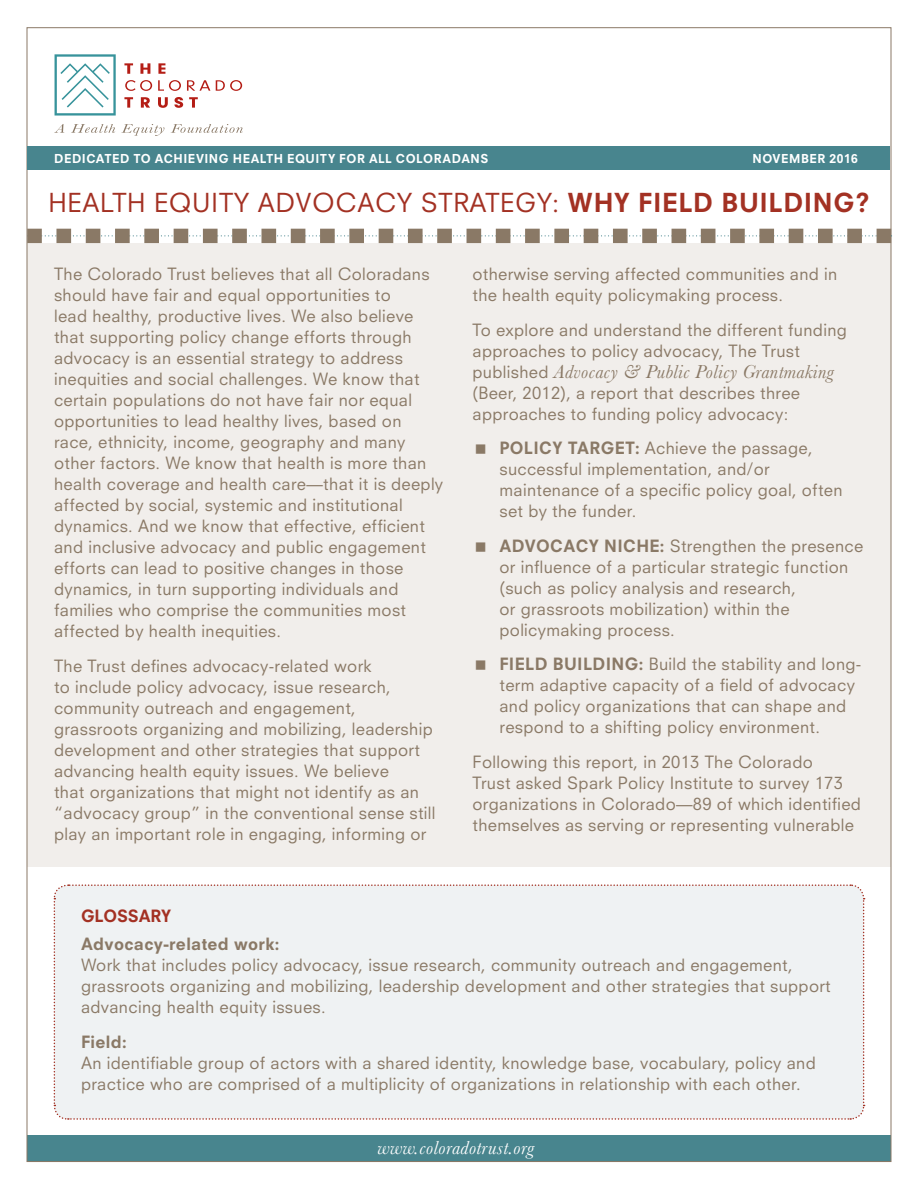
<style>
.page{position:relative;width:918px;height:1188px;background:#fff}
.page>*{position:absolute;margin:0;border:0;box-sizing:border-box;transform-origin:0 0}
.t1{font:25.5px "Neuzeit SLT Std";letter-spacing:.025em;color:#a33123}
.t2{font:italic 19.5px "Baskerville";letter-spacing:.02em;color:#8a7966}
.t3{font:italic 19.5px "Baskerville";letter-spacing:.02em;color:#fff}
.t4{font:16.5px/21px "Neuzeit SLT Std";letter-spacing:.02em;color:#8a7966}
.t5{font:800 16.5px "Neuzeit SLT Std";letter-spacing:-.01em;color:#a33123}
.t6{font:800 12px "Neuzeit SLT Std";letter-spacing:.045em;color:#fff}
.s1{font-weight:800}
.s2{font-family:"Neuzeit SLT Std";font-style:normal;font-size:16.5px}
</style>
<div class="page">
<div style="left:27px;top:1135px;width:864px;height:27px;background:#48858e"></div>
<div style="left:27px;top:243px;width:864px;height:623px;background:#f1eeeb"></div>
<svg style="left:124px;top:63px;width:9px;height:11px"></svg>
<svg style="left:140px;top:63px;width:10px;height:11px"></svg>
<svg style="left:158px;top:63px;width:7px;height:11px"></svg>
<svg style="left:125px;top:80px;width:27px;height:11px"></svg>
<svg style="left:158px;top:80px;width:23px;height:11px"></svg>
<svg style="left:187px;top:80px;width:23px;height:11px"></svg>
<svg style="left:216px;top:80px;width:26px;height:11px"></svg>
<svg style="left:124px;top:97px;width:9px;height:11px"></svg>
<svg style="left:141px;top:97px;width:9px;height:11px"></svg>
<svg style="left:158px;top:97px;width:10px;height:11px"></svg>
<svg style="left:174px;top:97px;width:9px;height:11px"></svg>
<svg style="left:189px;top:97px;width:9px;height:11px"></svg>
<svg style="left:55px;top:54px;width:61px;height:62px"></svg>
<svg style="left:54px;top:124px;width:10px;height:9px"></svg>
<svg style="left:71px;top:124px;width:44px;height:9px"></svg>
<svg style="left:121px;top:124px;width:43px;height:12px"></svg>
<svg style="left:171px;top:124px;width:72px;height:9px"></svg>
<div style="left:28px;top:146px;width:862px;height:24px;background:#48858e"></div>
<div style="left:53px;top:884px;width:812px;height:236px;background:#eff2f3"></div>
<svg style="left:27px;top:229px;width:865px;height:14px"></svg>
<p class="t6" style="left:54px;top:151px;width:436px">DEDICATED TO ACHIEVING HEALTH EQUITY FOR ALL COLORADANS</p>
<p class="t6" style="left:753px;top:151px;width:107px">NOVEMBER 2016</p>
<p class="t1" style="left:48px;top:187px;width:823px">HEALTH EQUITY ADVOCACY STRATEGY: <span class="s1">WHY FIELD BUILDING?</span></p>
<p class="t4" style="left:54px;top:264px;width:391px">The Colorado Trust believes that all Coloradans should have fair and equal opportunities to<br>lead healthy, productive lives. We also believe that supporting policy change efforts through advocacy is an essential strategy to address inequities and social challenges. We know that certain populations do not have fair nor equal opportunities to lead healthy lives, based on race, ethnicity, income, geography and many other factors. We know that health is more than health coverage and health care—that it is deeply affected by social, systemic and institutional dynamics. And we know that effective, efficient and inclusive advocacy and public engagement efforts can lead to positive changes in those dynamics, in turn supporting individuals and families who comprise the communities most affected by health inequities.</p>
<p class="t4" style="left:54px;top:655px;width:383px">The Trust defines advocacy-related work<br>to include policy advocacy, issue research, community outreach and engagement, grassroots organizing and mobilizing, leadership development and other strategies that support advancing health equity issues. We believe<br>that organizations that might not identify as an “advocacy group” in the conventional sense still play an important role in engaging, informing or</p>
<p class="t4" style="left:473px;top:264px;width:366px">otherwise serving affected communities and in the health equity policymaking process.</p>
<p class="t4" style="left:473px;top:319px;width:376px">To explore and understand the different funding approaches to policy advocacy, The Trust</p>
<p class="t2" style="left:473px;top:359px;width:363px"><span class="s2">published</span> Advocacy &amp; Public Policy Grantmaking</p>
<p class="t4" style="left:472px;top:382px;width:329px">(Beer, 2012), a report that describes three approaches to funding policy advocacy:</p>
<p class="t4" style="left:499px;top:438px;width:345px"><span class="s1">POLICY TARGET:</span> Achieve the passage, successful implementation, and/or maintenance of a specific policy goal, often set by the funder.</p>
<p class="t4" style="left:499px;top:535px;width:365px"><span class="s1">ADVOCACY NICHE:</span> Strengthen the presence or influence of a particular strategic function (such as policy analysis and research,<br>or grassroots mobilization) within the policymaking process.</p>
<p class="t4" style="left:499px;top:654px;width:364px"><span class="s1">FIELD BUILDING:</span> Build the stability and long&shy;term adaptive capacity of a field of advocacy and policy organizations that can shape and respond to a shifting policy environment.</p>
<p class="t4" style="left:472px;top:751px;width:390px">Following this report, in 2013 The Colorado<br>Trust asked Spark Policy Institute to survey 173 organizations in Colorado—89 of which identified themselves as serving or representing vulnerable</p>
<p class="t5" style="left:81px;top:905px;width:92px">GLOSSARY</p>
<p class="t4" style="left:81px;top:933px;width:751px"><span class="s1">Advocacy-related work:<br></span>Work that includes policy advocacy, issue research, community outreach and engagement, grassroots organizing and mobilizing, leadership development and other strategies that support advancing health equity issues.</p>
<p class="t4" style="left:81px;top:1031px;width:736px"><span class="s1">Field:<br></span>An identifiable group of actors with a shared identity, knowledge base, vocabulary, policy and practice who are comprised of a multiplicity of organizations in relationship with each other.</p>
<p class="t3" style="left:378px;top:1135px;width:158px">www.coloradotrust.org</p>
</div>
